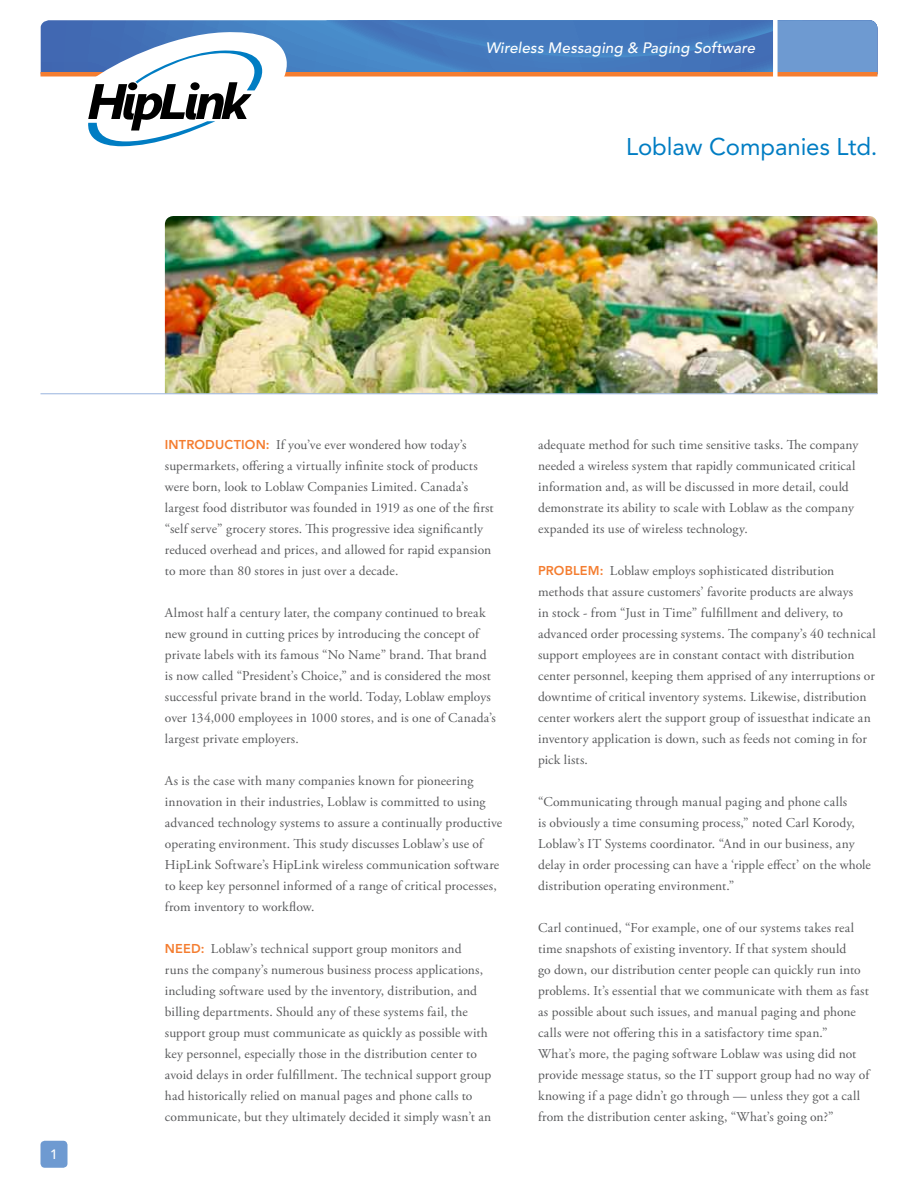
<style>
.page{position:relative;width:918px;height:1188px;background:#fff}
.page>*{position:absolute;margin:0;border:0;box-sizing:border-box;transform-origin:0 0}
.t1{font:24px "Avenir LT Std";letter-spacing:-.005em;color:#007dc3}
.t2{font:italic 500 15px "Avenir LT Std";letter-spacing:.015em;color:#fff}
.t3{font:13.5px/21px "Adobe Garamond Pro";letter-spacing:.01em;color:#58595b}
.t4{font:500 13.5px "Avenir LT Std";color:#fff}
.s1{font-family:"Avenir LT Std";font-weight:800;font-size:12.75px;color:#f47d30}
</style>
<div class="page">
<img style="left:165px;top:216px;width:713px;height:177px">
<svg style="left:41px;top:20px;width:285px;height:52px;background:#4578bc"></svg>
<svg style="left:326px;top:20px;width:552px;height:57px;background:#4f81c1"></svg>
<hr style="left:40px;top:72px;width:838px;height:4px;background:#f47d30">
<svg style="left:88px;top:31px;width:200px;height:115px"></svg>
<div style="left:128px;top:82px;width:9px;height:8px;background:#000;border-radius:50%"></div>
<div style="left:773px;top:8px;width:5px;height:85px;background:#fff"></div>
<div style="left:40px;top:1141px;width:27px;height:27px;background:#6e9ad1;border-radius:4px"></div>
<hr style="left:40px;top:393px;width:838px;height:1px;background:#a4bce2">
<p class="t2" style="left:486px;top:39px;width:271px">Wireless Messaging &amp; Paging Software</p>
<h1 class="t1" style="left:626px;top:133px;width:253px">Loblaw Companies Ltd.</h1>
<p class="t4" style="left:50px;top:1147px;width:9px">1</p>
<p class="t3" style="left:165px;top:435px;width:330px"><span class="s1">INT RODUCT I ON:</span> If you’ve ever wondered how today’s supermarkets, offering a virtually infinite stock of products were born, look to Loblaw Companies Limited. Canada’s largest food distributor was founded in 1919 as one of the first “self serve” grocery stores. This progressive idea significantly reduced overhead and prices, and allowed for rapid expansion to more than 80 stores in just over a decade.</p>
<p class="t3" style="left:165px;top:603px;width:332px">Almost half a century later, the company continued to break new ground in cutting prices by introducing the concept of private labels with its famous “No Name” brand. That brand is now called “President’s Choice,” and is considered the most successful private brand in the world. Today, Loblaw employs over 134,000 employees in 1000 stores, and is one of Canada’s largest private employers.</p>
<p class="t3" style="left:165px;top:771px;width:339px">As is the case with many companies known for pioneering innovation in their industries, Loblaw is committed to using advanced technology systems to assure a continually productive operating environment. This study discusses Loblaw’s use of HipLink Software’s HipLink wireless communication software to keep key personnel informed of a range of critical processes, from inventory to workflow.</p>
<p class="t3" style="left:165px;top:939px;width:328px"><span class="s1">N EED:</span> Loblaw’s technical support group monitors and<br>runs the company’s numerous business process applications, including software used by the inventory, distribution, and billing departments. Should any of these systems fail, the support group must communicate as quickly as possible with key personnel, especially those in the distribution center to avoid delays in order fulfillment. The technical support group had historically relied on manual pages and phone calls to communicate, but they ultimately decided it simply wasn’t an</p>
<p class="t3" style="left:538px;top:435px;width:322px">adequate method for such time sensitive tasks. The company needed a wireless system that rapidly communicated critical information and, as will be discussed in more detail, could demonstrate its ability to scale with Loblaw as the company expanded its use of wireless technology.</p>
<p class="t3" style="left:538px;top:561px;width:339px"><span class="s1">PROBLEM:</span> Loblaw employs sophisticated distribution methods that assure customers’ favorite products are always<br>in stock - from “Just in Time” fulfillment and delivery, to advanced order processing systems. The company’s 40 technical support employees are in constant contact with distribution center personnel, keeping them apprised of any interruptions or downtime of critical inventory systems. Likewise, distribution center workers alert the support group of issuesthat indicate an inventory application is down, such as feeds not coming in for pick lists.</p>
<p class="t3" style="left:538px;top:792px;width:334px">“Communicating through manual paging and phone calls<br>is obviously a time consuming process,” noted Carl Korody, Loblaw’s IT Systems coordinator. “And in our business, any delay in order processing can have a ‘ripple effect’ on the whole distribution operating environment.”</p>
<p class="t3" style="left:538px;top:918px;width:333px">Carl continued, “For example, one of our systems takes real time snapshots of existing inventory. If that system should<br>go down, our distribution center people can quickly run into problems. It’s essential that we communicate with them as fast as possible about such issues, and manual paging and phone calls were not offering this in a satisfactory time span.”<br>What’s more, the paging software Loblaw was using did not provide message status, so the IT support group had no way of knowing if a page didn’t go through — unless they got a call from the distribution center asking, “What’s going on?”</p>
</div>
